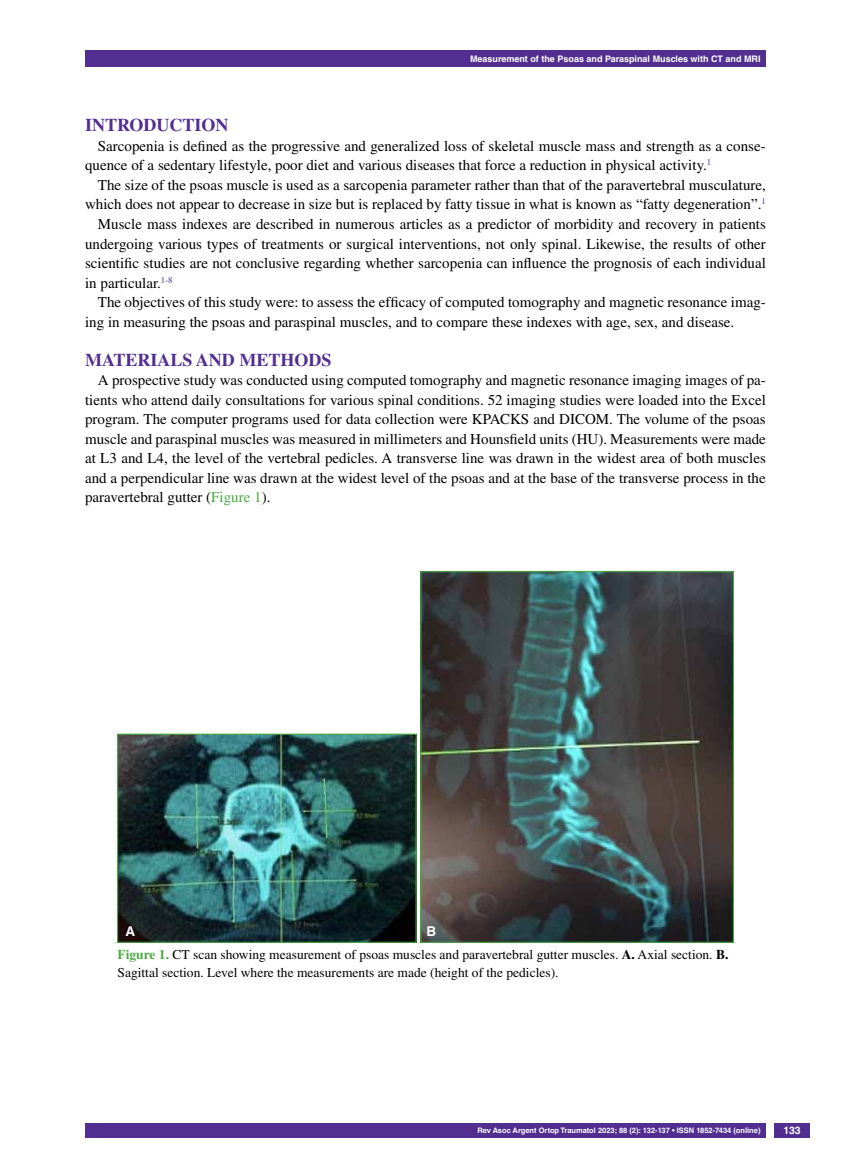
<style>
.page{position:relative;width:851px;height:1170px;background:#fff}
.page>*{position:absolute;margin:0;border:0;box-sizing:border-box;transform-origin:0 0}
.t1{font:700 18px "Times LT Std";color:#522e91}
.t2{font:15px/19.5px "Times LT Std";color:#000}
.t3{font:13.5px/18px "Times LT Std";color:#000}
.t4{font:700 13.5px "Helvetica LT Std";color:#fff}
.t5{font:700 10.5px "Helvetica LT Std";color:#fff}
.t6{font:700 9px "Helvetica LT Std";color:#fff}
.t7{font:700 7.5px "Helvetica LT Std";color:#fff}
.s1{color:#49a942}
.s2{font-weight:700;color:#49a942}
.s3{font-weight:700}
</style>
<div class="page">
<div style="left:85px;top:50px;width:680px;height:17px;background:#522e91"></div>
<div style="left:85px;top:1123px;width:680px;height:14px;background:#522e91"></div>
<div style="left:774px;top:1123px;width:35px;height:14px;background:#522e91"></div>
<img style="left:119px;top:735px;width:295px;height:205px">
<div style="left:117px;top:733px;width:299px;height:209px;border:1px solid #49a942"></div>
<img style="left:422px;top:573px;width:309px;height:367px">
<div style="left:420px;top:571px;width:313px;height:371px;border:1px solid #49a942"></div>
<p class="t6" style="left:470px;top:53px;width:292px">Measurement of the Psoas and Paraspinal Muscles with CT and MRI</p>
<p class="t1" style="left:85px;top:115px;width:145px">INTRODUCTION</p>
<p class="t2" style="left:85px;top:136px;width:682px;text-indent:13px">Sarcopenia is defined as the progressive and generalized loss of skeletal muscle mass and strength as a conse&shy;quence of a sedentary lifestyle, poor diet and various diseases that force a reduction in physical activity.<sup>1</sup></p>
<p class="t2" style="left:98px;top:175px;width:669px">The size of the psoas muscle is used as a sarcopenia parameter rather than that of the paravertebral musculature,</p>
<p class="t2" style="left:85px;top:194px;width:682px">which does not appear to decrease in size but is replaced by fatty tissue in what is known as “fatty degeneration”.<sup>1</sup></p>
<p class="t2" style="left:98px;top:214px;width:669px">Muscle mass indexes are described in numerous articles as a predictor of morbidity and recovery in patients</p>
<p class="t2" style="left:85px;top:233px;width:682px">undergoing various types of treatments or surgical interventions, not only spinal. Likewise, the results of other</p>
<p class="t2" style="left:85px;top:253px;width:682px">scientific studies are not conclusive regarding whether sarcopenia can influence the prognosis of each individual</p>
<p class="t2" style="left:85px;top:272px;width:89px">in particular.<sup>1-8</sup></p>
<p class="t2" style="left:98px;top:292px;width:669px">The objectives of this study were: to assess the efficacy of computed tomography and magnetic resonance imag-</p>
<p class="t2" style="left:85px;top:311px;width:650px">ing in measuring the psoas and paraspinal muscles, and to compare these indexes with age, sex, and disease.</p>
<p class="t1" style="left:85px;top:349px;width:248px">MATERIALS AND METHODS</p>
<p class="t2" style="left:85px;top:370px;width:682px;text-align:justify;text-indent:13px">A prospective study was conducted using computed tomography and magnetic resonance imaging images of pa&shy;tients who attend daily consultations for various spinal conditions. 52 imaging studies were loaded into the Excel program. The computer programs used for data collection were KPACKS and DICOM. The volume of the psoas muscle and paraspinal muscles was measured in millimeters and Hounsfield units (HU). Measurements were made at L3 and L4, the level of the vertebral pedicles. A transverse line was drawn in the widest area of both muscles and a perpendicular line was drawn at the widest level of the psoas and at the base of the transverse process in the paravertebral gutter (<span class="s1">Figure 1</span>).</p>
<p class="t4" style="left:126px;top:922px;width:11px">A</p>
<p class="t4" style="left:426px;top:922px;width:10px">B</p>
<p class="t3" style="left:117px;top:944px;width:612px"><span class="s2">Figure 1.</span> CT scan showing measurement of psoas muscles and paravertebral gutter muscles. <span class="s3">A.</span> Axial section. <span class="s3">B.<br></span>Sagittal section. Level where the measurements are made (height of the pedicles).</p>
<p class="t7" style="left:477px;top:1125px;width:284px">Rev Asoc Argent Ortop Traumatol 2023; 88 (2): 132-137 • ISSN 1852-7434 (online)</p>
<p class="t5" style="left:783px;top:1124px;width:19px">133</p>
</div>
